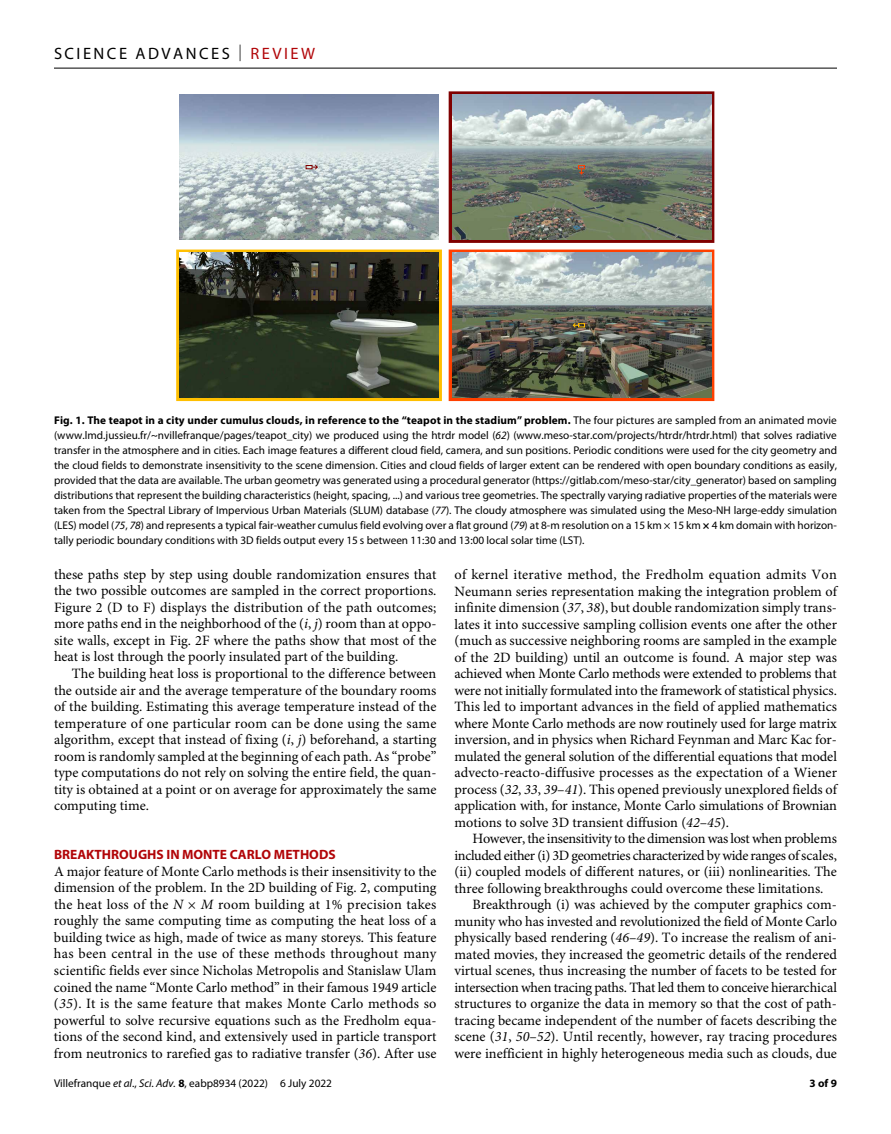
<style>
.page{position:relative;width:891px;height:1134px;background:#fff}
.page>*{position:absolute;margin:0;border:0;box-sizing:border-box;transform-origin:0 0}
.t1{font:16.5px "Myriad Pro";letter-spacing:.15em;color:#000}
.t2{font:14.25px/16.5px "Minion Pro";color:#000;text-align:justify}
.t3{font:14.25px "Minion Pro";letter-spacing:-.025em;color:#000}
.t4{font:14.25px "Minion Pro";letter-spacing:-.02em;color:#000}
.t5{font:700 13.5px "Myriad Pro";color:#b10508}
.t6{font:11.25px/15px "Myriad Pro";color:#000;text-align:justify}
.t7{font:700 11.25px "Myriad Pro";color:#000}
.s1{font-weight:300}
.s2{color:#b10508}
.s3{font-weight:700}
.s4{font-style:italic}
</style>
<div class="page">
<hr style="left:54px;top:68px;width:783px;height:1px;background:#000">
<div style="left:176px;top:91px;width:266px;height:152px;border:7px solid #fff"></div>
<img style="left:180px;top:95px;width:259px;height:145px">
<div style="left:449px;top:91px;width:265px;height:152px;border:7px solid #800000"></div>
<img style="left:452px;top:95px;width:259px;height:145px">
<div style="left:176px;top:250px;width:266px;height:151px;border:7px solid #ffbf00"></div>
<img style="left:180px;top:253px;width:259px;height:145px">
<div style="left:449px;top:250px;width:265px;height:151px;border:7px solid #ff4000"></div>
<img style="left:452px;top:253px;width:259px;height:145px">
<svg style="left:306px;top:165px;width:13px;height:4px"></svg>
<svg style="left:578px;top:165px;width:7px;height:10px"></svg>
<svg style="left:572px;top:323px;width:13px;height:5px"></svg>
<p class="t1" style="left:54px;top:40px;width:262px">SCIENCE ADVANCES <span class="s1">|</span> <span class="s2">REVIEW</span></p>
<p class="t6" style="left:54px;top:413px;width:785px"><span class="s3">Fig. 1. The teapot in a city under cumulus clouds, in reference to the “teapot in the stadium” problem.</span> The four pictures are sampled from an animated movie (www.lmd.jussieu.fr/~nvillefranque/pages/teapot_city) we produced using the htrdr model (<span class="s4">62</span>) (www.meso-star.com/projects/htrdr/htrdr.html) that solves radiative transfer in the atmosphere and in cities. Each image features a different cloud field, camera, and sun positions. Periodic conditions were used for the city geometry and the cloud fields to demonstrate insensitivity to the scene dimension. Cities and cloud fields of larger extent can be rendered with open boundary conditions as easily, provided that the data are available. The urban geometry was generated using a procedural generator (https://gitlab.com/meso-star/city_generator) based on sampling distributions that represent the building characteristics (height, spacing, ...) and various tree geometries. The spectrally varying radiative properties of the materials were taken from the Spectral Library of Impervious Urban Materials (SLUM) database (<span class="s4">77</span>). The cloudy atmosphere was simulated using the Meso-NH large-eddy simulation (LES) model (<span class="s4">75</span>, <span class="s4">78</span>) and represents a typical fair-weather cumulus field evolving over a flat ground (<span class="s4">79</span>) at 8-m resolution on a 15 km × 15 km <span class="s3">×</span> 4 km domain with horizon&shy;tally periodic boundary conditions with 3D fields output every 15 s between 11:30 and 13:00 local solar time (LST).</p>
<p class="t2" style="left:54px;top:568px;width:384px">these paths step by step using double randomization ensures that the two possible outcomes are sampled in the correct proportions.<br>Figure 2 (D to F) displays the distribution of the path outcomes; more paths end in the neighborhood of the (<span class="s4">i</span>, <span class="s4">j</span>) room than at oppo&shy;site walls, except in Fig. 2F where the paths show that most of the heat is lost through the poorly insulated part of the building.</p>
<p class="t2" style="left:54px;top:667px;width:384px;text-indent:18px">The building heat loss is proportional to the difference between the outside air and the average temperature of the boundary rooms of the building. Estimating this average temperature instead of the temperature of one particular room can be done using the same algorithm, except that instead of fixing (<span class="s4">i</span>, <span class="s4">j</span>) beforehand, a starting room is randomly sampled at the beginning of each path. As “probe” type computations do not rely on solving the entire field, the quan&shy;tity is obtained at a point or on average for approximately the same computing time.</p>
<p class="t5" style="left:54px;top:844px;width:283px">BREAKTHROUGHS IN MONTE CARLO METHODS</p>
<p class="t2" style="left:54px;top:865px;width:384px">A major feature of Monte Carlo methods is their insensitivity to the dimension of the problem. In the 2D building of Fig. 2, computing the heat loss of the <span class="s4">N</span> × <span class="s4">M</span> room building at 1% precision takes roughly the same computing time as computing the heat loss of a building twice as high, made of twice as many storeys. This feature has been central in the use of these methods throughout many scientific fields ever since Nicholas Metropolis and Stanislaw Ulam coined the name “Monte Carlo method” in their famous 1949 article (<span class="s4">35</span>). It is the same feature that makes Monte Carlo methods so powerful to solve recursive equations such as the Fredholm equa&shy;tions of the second kind, and extensively used in particle transport from neutronics to rarefied gas to radiative transfer (<span class="s4">36</span>). After use</p>
<p class="t6" style="left:54px;top:1076px;width:279px">Villefranque <span class="s4">et al</span>., <span class="s4">Sci. Adv.</span> <span class="s3">8</span>, eabp8934 (2022) 6 July 2022</p>
<p class="t2" style="left:454px;top:568px;width:384px">of kernel iterative method, the Fredholm equation admits Von Neumann series representation making the integration problem of infinite dimension (<span class="s4">37</span>, <span class="s4">38</span>), but double randomization simply trans&shy;lates it into successive sampling collision events one after the other (much as successive neighboring rooms are sampled in the example of the 2D building) until an outcome is found. A major step was achieved when Monte Carlo methods were extended to problems that were not initially formulated into the framework of statistical physics.<br>This led to important advances in the field of applied mathematics where Monte Carlo methods are now routinely used for large matrix inversion, and in physics when Richard Feynman and Marc Kac for&shy;mulated the general solution of the differential equations that model advecto-reacto-diffusive processes as the expectation of a Wiener process (<span class="s4">32</span>, <span class="s4">33</span>, <span class="s4">39</span>–<span class="s4">41</span>). This opened previously unexplored fields of application with, for instance, Monte Carlo simulations of Brownian motions to solve 3D transient diffusion (<span class="s4">42</span>–<span class="s4">45</span>).</p>
<p class="t3" style="left:472px;top:829px;width:366px">However, the insensitivity to the dimension was lost when problems</p>
<p class="t3" style="left:454px;top:846px;width:384px">included either (i) 3D geometries characterized by wide ranges of scales,</p>
<p class="t2" style="left:454px;top:865px;width:384px">(ii) coupled models of different natures, or (iii) nonlinearities. The</p>
<p class="t2" style="left:454px;top:881px;width:371px">three following breakthroughs could overcome these limitations.</p>
<p class="t2" style="left:472px;top:898px;width:366px">Breakthrough (i) was achieved by the computer graphics com-</p>
<p class="t2" style="left:454px;top:914px;width:384px">munity who has invested and revolutionized the field of Monte Carlo</p>
<p class="t2" style="left:454px;top:931px;width:384px">physically based rendering (<span class="s4">46</span>–<span class="s4">49</span>). To increase the realism of ani-</p>
<p class="t2" style="left:454px;top:947px;width:384px">mated movies, they increased the geometric details of the rendered</p>
<p class="t2" style="left:454px;top:964px;width:384px">virtual scenes, thus increasing the number of facets to be tested for</p>
<p class="t4" style="left:454px;top:978px;width:384px">intersection when tracing paths. That led them to conceive hierarchical</p>
<p class="t2" style="left:454px;top:997px;width:384px">structures to organize the data in memory so that the cost of path-</p>
<p class="t2" style="left:454px;top:1013px;width:384px">tracing became independent of the number of facets describing the</p>
<p class="t2" style="left:454px;top:1030px;width:384px">scene (<span class="s4">31</span>, <span class="s4">50</span>–<span class="s4">52</span>). Until recently, however, ray tracing procedures</p>
<p class="t2" style="left:454px;top:1046px;width:384px">were inefficient in highly heterogeneous media such as clouds, due</p>
<p class="t7" style="left:810px;top:1074px;width:29px">3 of 9</p>
</div>
